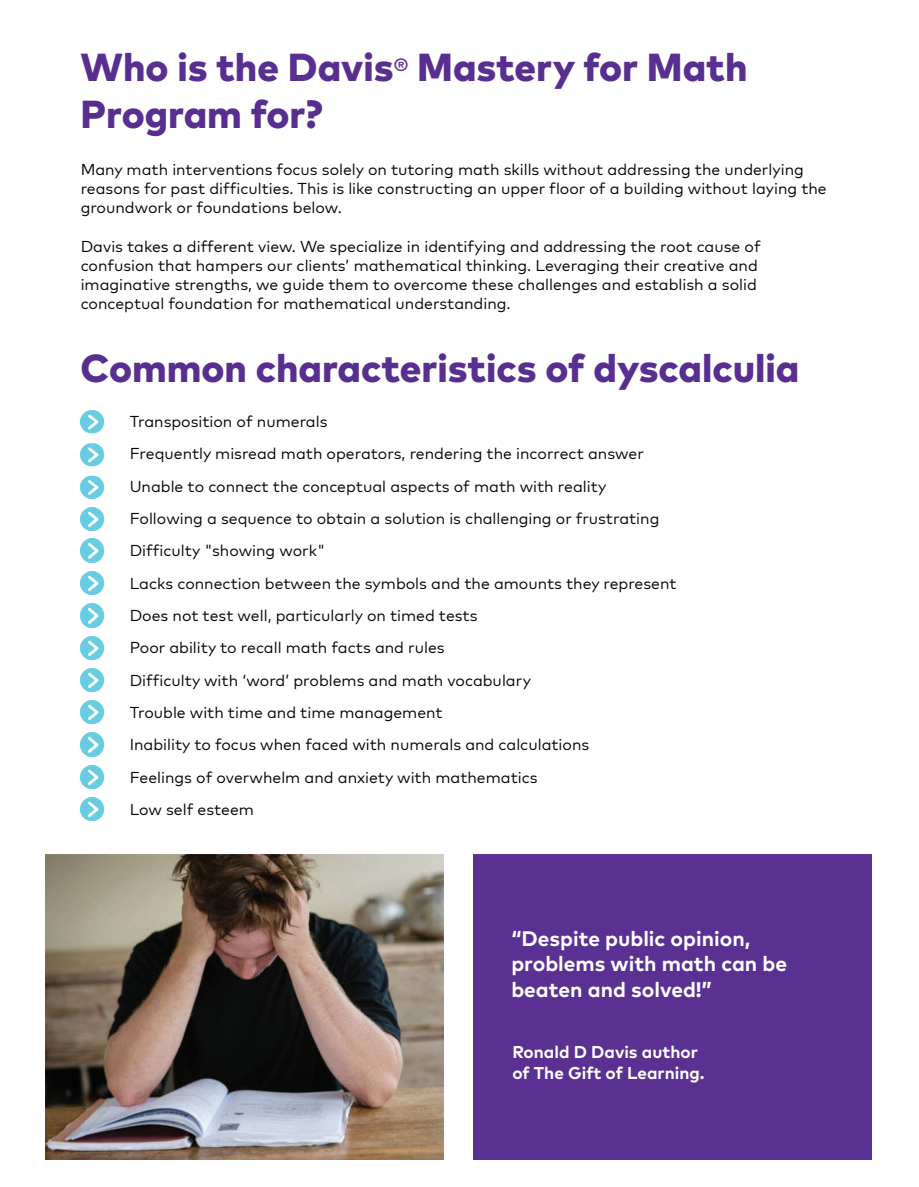
<style>
.page{position:relative;width:919px;height:1187px;background:#fff}
.page>*{position:absolute;margin:0;border:0;box-sizing:border-box;transform-origin:0 0}
.t1{font:800 39px/46.8px "Mark Pro";color:#582e90}
.t2{font:700 21px/25.2px "Mark Pro";color:#fff}
.t3{font:700 17.1px/21.1px "Mark Pro";color:#fff}
.t4{font:15.75px/32.2px "Mark Pro";color:#040503}
.s1{font-weight:400;font-size:31.5px}
</style>
<div class="page">
<img style="left:80px;top:410px;width:24px;height:88px">
<img style="left:80px;top:507px;width:24px;height:23px">
<img style="left:80px;top:538px;width:24px;height:24px">
<img style="left:80px;top:571px;width:24px;height:23px">
<img style="left:80px;top:636px;width:24px;height:23px">
<img style="left:80px;top:668px;width:24px;height:23px">
<img style="left:80px;top:700px;width:24px;height:23px">
<img style="left:80px;top:732px;width:24px;height:24px">
<img style="left:80px;top:765px;width:24px;height:23px">
<img style="left:80px;top:797px;width:24px;height:23px">
<img style="left:80px;top:604px;width:24px;height:23px">
<div style="left:473px;top:854px;width:398px;height:305px;background:#5a3092"></div>
<img style="left:45px;top:854px;width:398px;height:305px">
<h1 class="t1" style="left:81px;top:40px;width:668px">Who is the Davis<span class="s1">®</span> Mastery for Math<br>Program for?</h1>
<p class="t4" style="left:81px;top:160px;width:747px;line-height:18.9px">Many math interventions focus solely on tutoring math skills without addressing the underlying reasons for past difficulties. This is like constructing an upper floor of a building without laying the groundwork or foundations below.</p>
<p class="t4" style="left:81px;top:237px;width:681px;line-height:18.9px">Davis takes a different view. We specialize in identifying and addressing the root cause of confusion that hampers our clients’ mathematical thinking. Leveraging their creative and imaginative strengths, we guide them to overcome these challenges and establish a solid conceptual foundation for mathematical understanding.</p>
<h1 class="t1" style="left:81px;top:342px;width:720px">Common characteristics of dyscalculia</h1>
<p class="t4" style="left:130px;top:405px;width:548px">Transposition of numerals<br>Frequently misread math operators, rendering the incorrect answer Unable to connect the conceptual aspects of math with reality Following a sequence to obtain a solution is challenging or frustrating Difficulty "showing work"<br>Lacks connection between the symbols and the amounts they represent Does not test well, particularly on timed tests<br>Poor ability to recall math facts and rules<br>Difficulty with ‘word’ problems and math vocabulary<br>Trouble with time and time management<br>Inability to focus when faced with numerals and calculations<br>Feelings of overwhelm and anxiety with mathematics<br>Low self esteem</p>
<h2 class="t2" style="left:511px;top:924px;width:277px">“Despite public opinion, problems with math can be beaten and solved!”</h2>
<p class="t3" style="left:512px;top:1039px;width:194px">Ronald D Davis author of The Gift of Learning.</p>
</div>
